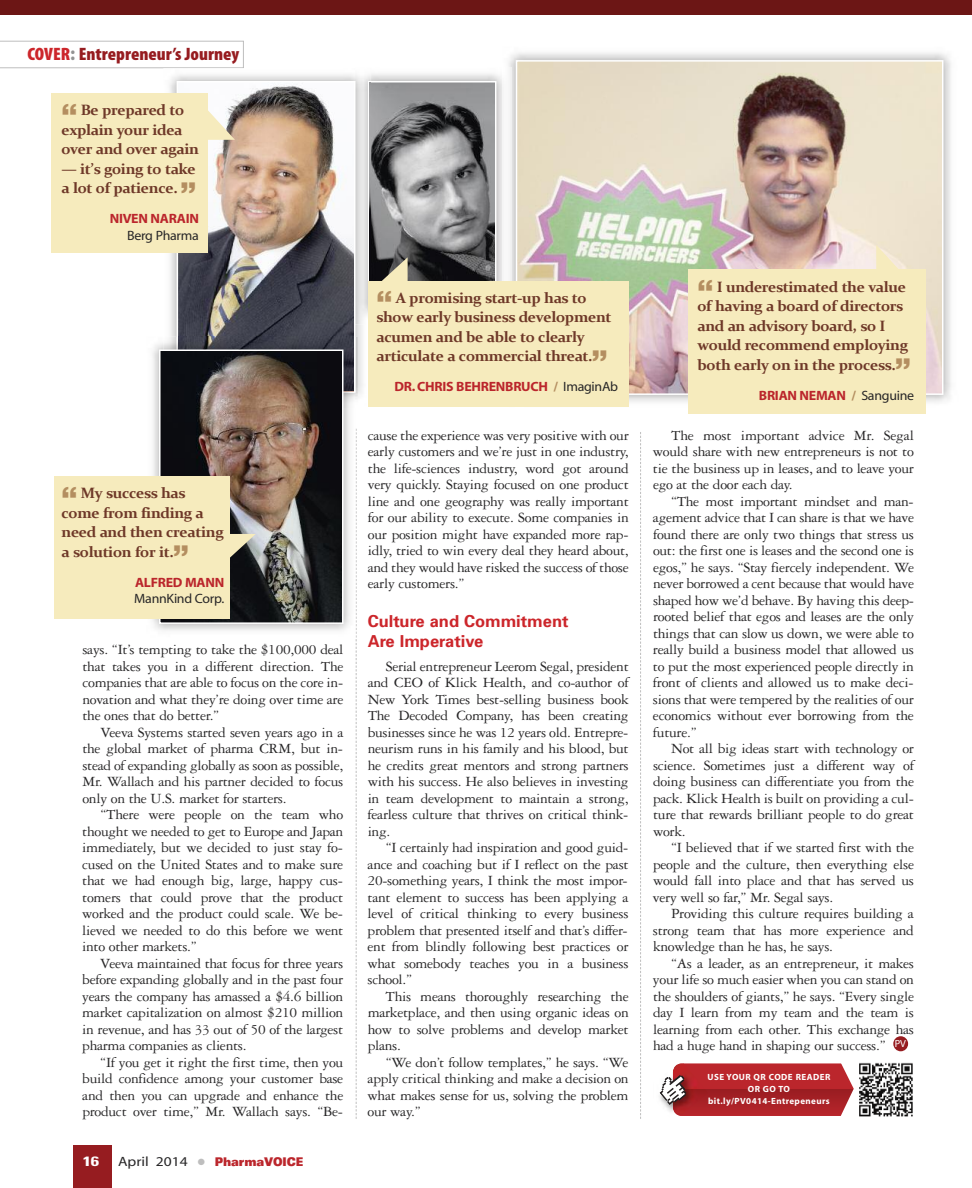
<style>
.page{position:relative;width:972px;height:1188px;background:#fff}
.page>*{position:absolute;margin:0;border:0;box-sizing:border-box;transform-origin:0 0}
.t1{font:18px "Myriad MM 830 wt 300 wd";color:#961c20;scale:1.05 1}
.t2{font:700 16.5px/19.5px "Univers";color:#cc262b}
.t3{font:15px/16.5px "Garamond Three";letter-spacing:-.02em;color:#272627;text-align:justify}
.t4{font:700 15px/19.5px "Constantia";letter-spacing:-.025em;color:#6e3828}
.t5{font:13.5px "Myriad MM 700 wt 600 wd";letter-spacing:-.02em;color:#bb262c}
.t6{font:13.5px "Myriad MM 400 wt 600 wd";letter-spacing:-.02em;color:#272627}
.t7{font:700 condensed 13.5px "Univers";color:#fff;scale:1.4 1}
.t8{font:900 expanded 12px "Univers";letter-spacing:-.01em;color:#bb262c;scale:.75 1}
.t9{font:9px/12px "Myriad MM 700 wt 600 wd";letter-spacing:.045em;color:#fff;text-align:center}
.s1{color:#cc262b}
.s2{font-size:19.5px;color:#939393}
.s3{font-family:"Helvetica";font-weight:900;font-size:30px;color:#b48e60}
.s4{font-family:"Myriad MM 400 wt 600 wd";font-weight:400;font-stretch:normal;font-size:13.5px;color:#272627}
.s5{color:#bebebe}
.s6{color:#b48e60}
.s7{font-family:"Myriad MM 400 wt 600 wd";color:#272627}
</style>
<div class="page">
<div style="left:73px;top:1145px;width:39px;height:43px;background:#961c20"></div>
<div style="left:0;top:0;width:972px;height:15px;background:#6c1615"></div>
<svg style="left:0;top:41px;width:244px;height:27px"></svg>
<svg style="left:356px;top:639px;width:1px;height:480px"></svg>
<div style="left:893px;top:1036px;width:15px;height:15px;background:#961c20;border-radius:7px"></div>
<img style="left:370px;top:74px;width:132px;height:207px">
<img style="left:371px;top:84px;width:122px;height:197px">
<div style="left:368px;top:81px;width:128px;height:229px;border:2px solid #fff"></div>
<img style="left:163px;top:74px;width:192px;height:263px">
<img style="left:368px;top:81px;width:2px;height:200px">
<img style="left:180px;top:84px;width:173px;height:253px">
<div style="left:177px;top:81px;width:179px;height:312px;border:2px solid #fff"></div>
<div style="left:51px;top:94px;width:156px;height:159px;background:#f6ebbd"></div>
<svg style="left:207px;top:108px;width:28px;height:32px"></svg>
<img style="left:502px;top:53px;width:449px;height:349px">
<img style="left:519px;top:63px;width:422px;height:329px">
<div style="left:516px;top:60px;width:428px;height:335px;border:2px solid #fff"></div>
<div style="left:688px;top:270px;width:238px;height:144px;background:#f6ebbd"></div>
<svg style="left:876px;top:245px;width:30px;height:25px"></svg>
<div style="left:368px;top:281px;width:261px;height:126px;background:#f6ebbd"></div>
<svg style="left:375px;top:257px;width:33px;height:24px"></svg>
<img style="left:356px;top:429px;width:1px;height:209px">
<img style="left:163px;top:337px;width:195px;height:70px">
<img style="left:177px;top:337px;width:179px;height:56px">
<img style="left:162px;top:353px;width:179px;height:268px">
<div style="left:159px;top:350px;width:185px;height:274px;border:2px solid #fff"></div>
<div style="left:55px;top:477px;width:175px;height:142px;background:#f6ebbd"></div>
<svg style="left:230px;top:534px;width:26px;height:29px"></svg>
<svg style="left:640px;top:432px;width:1px;height:687px"></svg>
<svg style="left:660px;top:1063px;width:200px;height:54px;background:#ba454a"></svg>
<img style="left:860px;top:1063px;width:53px;height:53px">
<p class="t1" style="left:27px;top:48px;width:203px"><span class="s1">COVER</span><span class="s2">:</span> Entrepreneur’s Journey</p>
<p class="t4" style="left:61px;top:100px;width:139px"><span class="s3">“</span> Be prepared to explain your idea over and over again</p>
<p class="t4" style="left:61px;top:159px;width:136px">— it’s going to take a lot of patience. <span class="s3">”</span></p>
<p class="t5" style="left:110px;top:214px;width:91px">NIVEN NARAIN</p>
<p class="t6" style="left:127px;top:230px;width:73px">Berg Pharma</p>
<p class="t4" style="left:62px;top:483px;width:164px"><span class="s3">“</span> My success has come from finding a need and then creating a solution for it.<span class="s3">”</span></p>
<p class="t5" style="left:135px;top:577px;width:91px">ALFRED MANN</p>
<p class="t6" style="left:134px;top:594px;width:92px">MannKind Corp.</p>
<p class="t3" style="left:82px;top:643px;width:263px">says. “It’s tempting to take the $100,000 deal that takes you in a different direction. The companies that are able to focus on the core in&shy;novation and what they’re doing over time are the ones that do better.”</p>
<p class="t3" style="left:82px;top:725px;width:263px;text-indent:18px">Veeva Systems started seven years ago in a the global market of pharma CRM, but in&shy;stead of expanding globally as soon as possible, Mr. Wallach and his partner decided to focus only on the U.S. market for starters.</p>
<p class="t3" style="left:82px;top:808px;width:263px;text-indent:18px">“There were people on the team who thought we needed to get to Europe and Japan immediately, but we decided to just stay fo&shy;cused on the United States and to make sure that we had enough big, large, happy cus&shy;tomers that could prove that the product worked and the product could scale. We be&shy;lieved we needed to do this before we went into other markets.”</p>
<p class="t3" style="left:82px;top:956px;width:263px;text-indent:18px">Veeva maintained that focus for three years before expanding globally and in the past four years the company has amassed a $4.6 billion market capitalization on almost $210 million in revenue, and has 33 out of 50 of the largest pharma companies as clients.</p>
<p class="t3" style="left:82px;top:1055px;width:263px;text-indent:18px">“If you get it right the first time, then you build confidence among your customer base and then you can upgrade and enhance the product over time,” Mr. Wallach says. “Be-</p>
<p class="t7" style="left:83px;top:1156px;width:13px">16</p>
<p class="t8" style="left:118px;top:1157px;width:249px"><span class="s4">April 2014</span> <span class="s5">●</span> PharmaVOICE</p>
<p class="t4" style="left:376px;top:288px;width:237px"><span class="s3">“</span> A promising start-up has to show early business development acumen and be able to clearly articulate a commercial threat.<span class="s3">”</span></p>
<p class="t5" style="left:395px;top:382px;width:225px">DR.CHRIS BEHRENBRUCH <span class="s6">/</span> <span class="s7">ImaginAb</span></p>
<p class="t3" style="left:368px;top:428px;width:263px">cause the experience was very positive with our early customers and we’re just in one industry, the life-sciences industry, word got around very quickly. Staying focused on one product line and one geography was really important for our ability to execute. Some companies in our position might have expanded more rap&shy;idly, tried to win every deal they heard about, and they would have risked the success of those early customers.”</p>
<p class="t2" style="left:368px;top:613px;width:202px">Culture and Commitment<br>Are Imperative</p>
<p class="t3" style="left:368px;top:659px;width:263px;text-indent:18px">Serial entrepreneur Leerom Segal, president and CEO of Klick Health, and co-author of New York Times best-selling business book The Decoded Company, has been creating businesses since he was 12 years old. Entrepre&shy;neurism runs in his family and his blood, but he credits great mentors and strong partners with his success. He also believes in investing in team development to maintain a strong, fearless culture that thrives on critical think&shy;ing.</p>
<p class="t3" style="left:368px;top:841px;width:263px;text-indent:18px">“I certainly had inspiration and good guid&shy;ance and coaching but if I reflect on the past 20-something years, I think the most impor&shy;tant element to success has been applying a level of critical thinking to every business problem that presented itself and that’s differ&shy;ent from blindly following best practices or what somebody teaches you in a business school.”</p>
<p class="t3" style="left:368px;top:989px;width:263px;text-indent:18px">This means thoroughly researching the marketplace, and then using organic ideas on how to solve problems and develop market plans.</p>
<p class="t3" style="left:368px;top:1055px;width:263px;text-indent:18px">“We don’t follow templates,” he says. “We apply critical thinking and make a decision on what makes sense for us, solving the problem our way.”</p>
<p class="t4" style="left:697px;top:277px;width:215px"><span class="s3">“</span> I underestimated the value of having a board of directors and an advisory board, so I would recommend employing both early on in the process.<span class="s3">”</span></p>
<p class="t5" style="left:759px;top:390px;width:157px">BRIAN NEMAN <span class="s6">/</span> <span class="s7">Sanguine</span></p>
<p class="t3" style="left:653px;top:428px;width:263px;text-indent:18px">The most important advice Mr. Segal would share with new entrepreneurs is not to tie the business up in leases, and to leave your ego at the door each day.</p>
<p class="t3" style="left:653px;top:494px;width:263px;text-indent:18px">“The most important mindset and man&shy;agement advice that I can share is that we have found there are only two things that stress us out: the first one is leases and the second one is egos,” he says. “Stay fiercely independent. We never borrowed a cent because that would have shaped how we’d behave. By having this deep&shy;rooted belief that egos and leases are the only things that can slow us down, we were able to really build a business model that allowed us to put the most experienced people directly in front of clients and allowed us to make deci&shy;sions that were tempered by the realities of our economics without ever borrowing from the future.”</p>
<p class="t3" style="left:653px;top:742px;width:263px;text-indent:18px">Not all big ideas start with technology or science. Sometimes just a different way of doing business can differentiate you from the pack. Klick Health is built on providing a cul&shy;ture that rewards brilliant people to do great work.</p>
<p class="t3" style="left:653px;top:841px;width:263px;text-indent:18px">“I believed that if we started first with the people and the culture, then everything else would fall into place and that has served us very well so far,” Mr. Segal says.</p>
<p class="t3" style="left:653px;top:907px;width:263px;text-indent:18px">Providing this culture requires building a strong team that has more experience and knowledge than he has, he says.</p>
<p class="t3" style="left:653px;top:956px;width:263px;text-indent:18px">“As a leader, as an entrepreneur, it makes your life so much easier when you can stand on the shoulders of giants,” he says. “Every single day I learn from my team and the team is learning from each other. This exchange has had a huge hand in shaping our success.” <sup>PV</sup></p>
<p class="t9" style="left:708px;top:1072px;width:124px">USE YOUR QR CODE READER<br>OR GO TO bit.ly/PV0414-Entrepeneurs</p>
</div>
